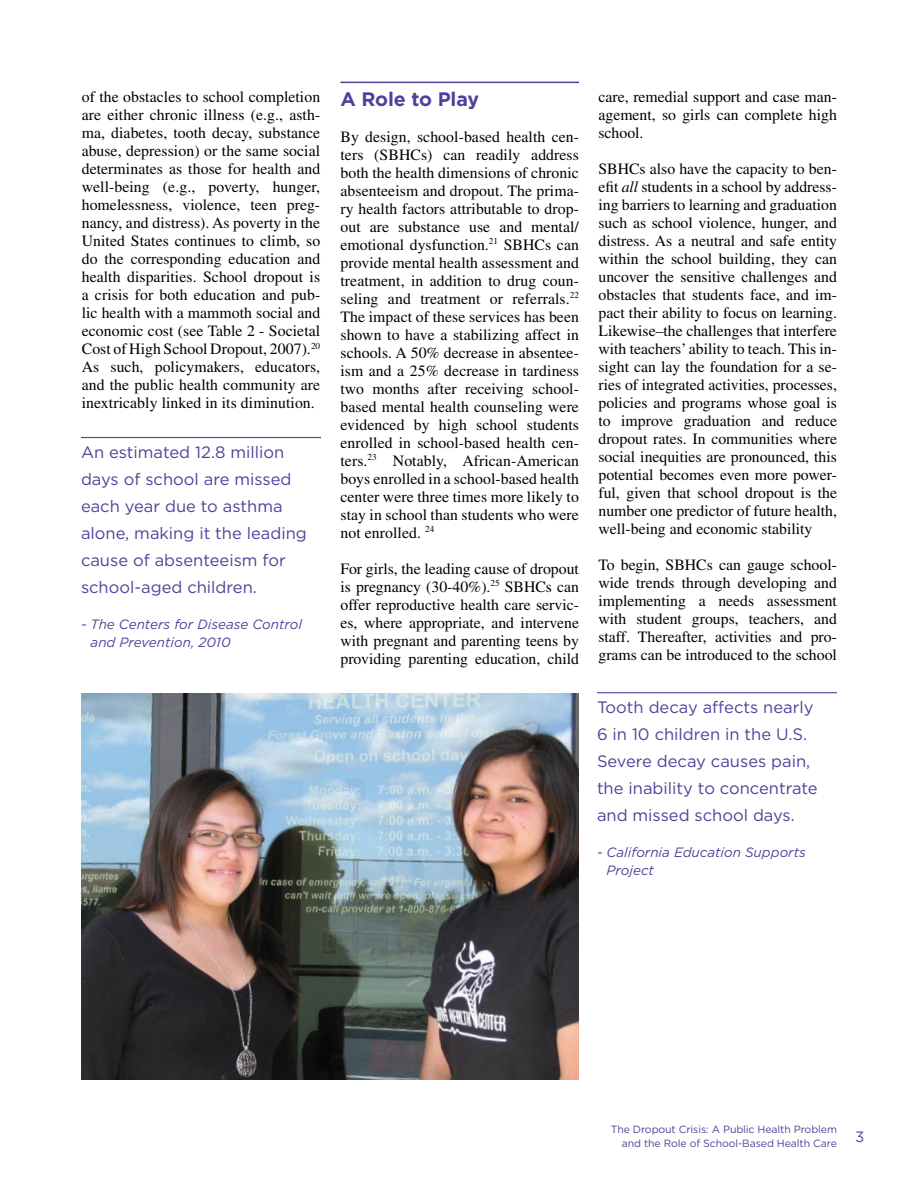
<style>
.page{position:relative;width:918px;height:1188px;background:#fff}
.page>*{position:absolute;margin:0;border:0;box-sizing:border-box;transform-origin:0 0}
.t1{font:700 19.5px "Gotham";letter-spacing:-.005em;color:#4f419a}
.t2{font:16.5px/27px "Gotham";color:#4f419a}
.t3{font:15.75px/18px "Times";color:#000;text-align:justify}
.t4{font:italic 13.5px/18px "Gotham";color:#4f419a}
.t5{font:10.5px/13.2px "Gotham";letter-spacing:-.01em;color:#4f419a}
.s1{font-style:italic}
</style>
<div class="page">
<hr style="left:340px;top:82px;width:239px;height:1px;background:#4f419a">
<hr style="left:81px;top:437px;width:240px;height:1px;background:#4f419a">
<hr style="left:597px;top:692px;width:240px;height:1px;background:#4f419a">
<img style="left:81px;top:693px;width:498px;height:387px">
<p class="t3" style="left:82px;top:88px;width:240px">of the obstacles to school completion are either chronic illness (e.g., asth&shy;ma, diabetes, tooth decay, substance abuse, depression) or the same social determinates as those for health and well-being (e.g., poverty, hunger, homelessness, violence, teen preg&shy;nancy, and distress). As poverty in the United States continues to climb, so do the corresponding education and health disparities. School dropout is a crisis for both education and pub&shy;lic health with a mammoth social and economic cost (see Table 2 - Societal Cost of High School Dropout, 2007).<sup>20<br></sup>As such, policymakers, educators, and the public health community are inextricably linked in its diminution.</p>
<p class="t1" style="left:340px;top:86px;width:140px">A Role to Play</p>
<p class="t3" style="left:340px;top:127px;width:240px">By design, school-based health cen&shy;ters (SBHCs) can readily address both the health dimensions of chronic absenteeism and dropout. The prima&shy;ry health factors attributable to drop&shy;out are substance use and mental/ emotional dysfunction.<sup>21</sup> SBHCs can provide mental health assessment and treatment, in addition to drug coun&shy;seling and treatment or referrals.<sup>22<br></sup>The impact of these services has been shown to have a stabilizing affect in schools. A 50% decrease in absentee&shy;ism and a 25% decrease in tardiness two months after receiving school&shy;based mental health counseling were evidenced by high school students enrolled in school-based health cen&shy;ters.<sup>23</sup> Notably, African-American boys enrolled in a school-based health center were three times more likely to stay in school than students who were not enrolled. <sup>24</sup></p>
<p class="t3" style="left:340px;top:559px;width:240px">For girls, the leading cause of dropout is pregnancy (30-40%).<sup>25</sup> SBHCs can offer reproductive health care servic&shy;es, where appropriate, and intervene with pregnant and parenting teens by providing parenting education, child</p>
<p class="t2" style="left:81px;top:438px;width:227px">An estimated 12.8 million days of school are missed each year due to asthma alone, making it the leading cause of absenteeism for school-aged children.</p>
<p class="t4" style="left:91px;top:615px;width:213px;text-indent:-10px">- The Centers for Disease Control and Prevention, 2010</p>
<p class="t3" style="left:598px;top:88px;width:240px">care, remedial support and case man&shy;agement, so girls can complete high school.</p>
<p class="t3" style="left:598px;top:160px;width:240px">SBHCs also have the capacity to ben&shy;efit <span class="s1">all</span> students in a school by address&shy;ing barriers to learning and graduation such as school violence, hunger, and distress. As a neutral and safe entity within the school building, they can uncover the sensitive challenges and obstacles that students face, and im&shy;pact their ability to focus on learning.<br>Likewise–the challenges that interfere with teachers’ ability to teach. This in&shy;sight can lay the foundation for a se&shy;ries of integrated activities, processes, policies and programs whose goal is to improve graduation and reduce dropout rates. In communities where social inequities are pronounced, this potential becomes even more power&shy;ful, given that school dropout is the number one predictor of future health, well-being and economic stability</p>
<p class="t3" style="left:598px;top:556px;width:240px">To begin, SBHCs can gauge school&shy;wide trends through developing and implementing a needs assessment with student groups, teachers, and staff. Thereafter, activities and pro&shy;grams can be introduced to the school</p>
<p class="t2" style="left:597px;top:693px;width:222px">Tooth decay affects nearly<br>6 in 10 children in the U.S.<br>Severe decay causes pain, the inability to concentrate and missed school days.</p>
<p class="t4" style="left:607px;top:843px;width:201px;text-indent:-10px">- California Education Supports<br>Project</p>
<p class="t5" style="left:622px;top:1123px;width:244px;text-indent:-11px">The Dropout Crisis: A Public Health Problem<br>and the Role of School-Based Health Care <sup>3</sup></p>
</div>
